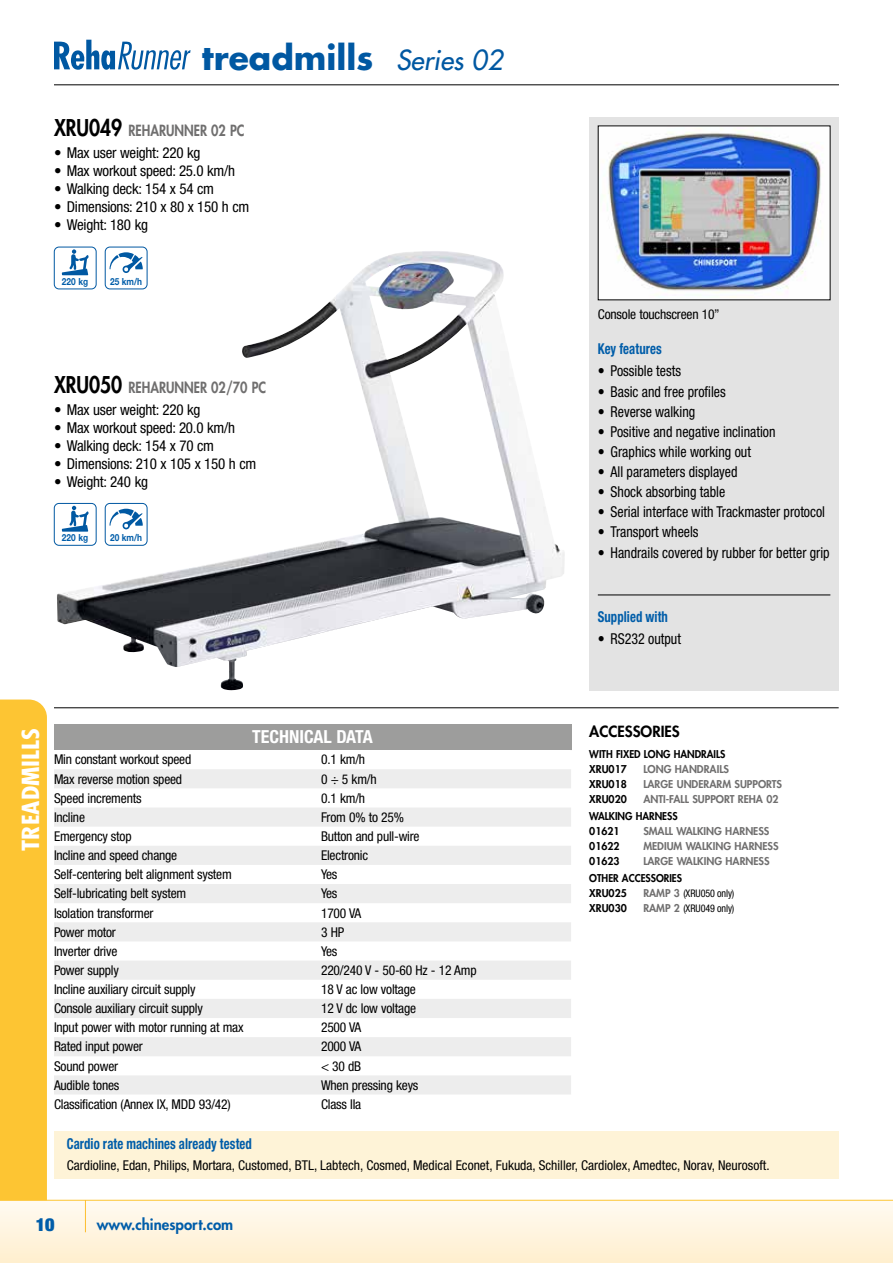
<style>
.page{position:relative;width:893px;height:1263px;background:#fff}
.page>*{position:absolute;margin:0;border:0;box-sizing:border-box;transform-origin:0 0}
.t1{font:700 33px "Futura Std";color:#0058a2}
.t2{font:700 condensed 22.95px "Futura Std";color:#fff;scale:1.18 1}
.t3{font:700 condensed 18px "Helvetica Neue LT Std";color:#fff}
.t4{font:900 condensed 18px "Helvetica Neue LT Std";color:#005da9}
.t5{font:condensed 15px "Helvetica Neue LT Std";color:#000;scale:.93 1}
.t6{font:condensed 15px "Helvetica Neue LT Std";color:#000}
.t7{font:700 condensed 15px "Helvetica Neue LT Std";letter-spacing:.005em;color:#005da9;scale:.85 1}
.t8{font:800 15px "Futura Std";color:#706f6f;scale:.85 1}
.t9{font:800 15px "Futura Std";color:#005da9}
.t10{font:800 15px "Futura Std";color:#000}
.t11{font:condensed 13.5px "Helvetica Neue LT Std";letter-spacing:-.015em;color:#000}
.t12{font:800 10.5px "Futura Std";color:#706f6f}
.t13{font:800 10.5px/15px "Futura Std";color:#000;scale:.95 1}
.t14{font:condensed 10.5px "Helvetica Neue LT Std";letter-spacing:-.015em;color:#000;scale:.96 1}
.t15{font:800 10.5px "Futura Std";color:#000}
.t16{font:700 9.75px "Helvetica Neue LT Std";color:#005da9;scale:.85 1}
.s1{font-weight:500;font-style:italic;font-size:27px}
.s2{font-size:22.5px;color:#000}
.s3{font-family:"Futura Std";font-weight:800;font-stretch:normal;color:#706f6f}
</style>
<div class="page">
<div style="left:0;top:1200px;width:893px;height:63px;background:linear-gradient(to bottom,#fffbf2,#ffefce)"></div>
<div style="left:0;top:699px;width:47px;height:501px;background:#fdc533"></div>
<hr style="left:0;top:1200px;width:893px;height:1px;background:#fdc533">
<hr style="left:85px;top:1200px;width:1px;height:32px;background:#fdc533">
<hr style="left:54px;top:85px;width:785px;height:1px;background:#000">
<div style="left:54px;top:724px;width:517px;height:26px;background:#9d9d9c"></div>
<svg style="left:54px;top:769px;width:517px;height:325px;fill:#ededed"></svg>
<svg style="left:571px;top:724px;width:1px;height:26px"></svg>
<hr style="left:54px;top:707px;width:785px;height:1px;background:#000">
<div style="left:589px;top:117px;width:249px;height:574px;background:#e3e3e3"></div>
<hr style="left:598px;top:595px;width:232px;height:1px;background:#000">
<img style="left:57px;top:252px;width:487px;height:438px">
<div style="left:105px;top:247px;width:42px;height:42px;background:#fff;border-radius:5px"></div>
<div style="left:105px;top:247px;width:42px;height:42px;border:1px solid #0058a2;border-radius:5px"></div>
<svg style="left:110px;top:252px;width:33px;height:21px"></svg>
<div style="left:54px;top:247px;width:42px;height:42px;background:#fff;border-radius:5px"></div>
<div style="left:54px;top:247px;width:42px;height:42px;border:1px solid #0058a2;border-radius:5px"></div>
<svg style="left:62px;top:249px;width:27px;height:26px"></svg>
<img style="left:600px;top:128px;width:228px;height:170px">
<div style="left:105px;top:503px;width:42px;height:42px;background:#fff;border-radius:5px"></div>
<div style="left:105px;top:503px;width:42px;height:43px;border:1px solid #0058a2;border-radius:5px"></div>
<svg style="left:110px;top:509px;width:33px;height:21px"></svg>
<div style="left:54px;top:503px;width:42px;height:42px;background:#fff;border-radius:5px"></div>
<div style="left:54px;top:503px;width:42px;height:43px;border:1px solid #0058a2;border-radius:5px"></div>
<svg style="left:62px;top:506px;width:27px;height:26px"></svg>
<div style="left:54px;top:1131px;width:785px;height:48px;background:#fef3d7"></div>
<svg style="left:54px;top:40px;width:137px;height:30px"></svg>
<h1 class="t1" style="left:202px;top:35px;width:302px">treadmills <span class="s1">Series 02</span></h1>
<p class="t8" style="left:54px;top:120px;width:226px"><span class="s2">XRU049</span> REHARUNNER 02 PC</p>
<p class="t6" style="left:54px;top:144px;width:148px">• Max user weight: 220 kg</p>
<p class="t6" style="left:54px;top:162px;width:182px">• Max workout speed: 25.0 km/h</p>
<p class="t6" style="left:54px;top:180px;width:162px">• Walking deck: 154 x 54 cm</p>
<p class="t6" style="left:54px;top:198px;width:197px">• Dimensions: 210 x 80 x 150 h cm</p>
<p class="t6" style="left:54px;top:216px;width:96px">• Weight: 180 kg</p>
<p class="t16" style="left:62px;top:275px;width:32px">220 kg</p>
<p class="t16" style="left:110px;top:275px;width:39px">25 km/h</p>
<p class="t8" style="left:54px;top:378px;width:251px"><span class="s2">XRU050</span> REHARUNNER 02/70 PC</p>
<p class="t6" style="left:54px;top:401px;width:148px">• Max user weight: 220 kg</p>
<p class="t6" style="left:54px;top:419px;width:182px">• Max workout speed: 20.0 km/h</p>
<p class="t6" style="left:54px;top:437px;width:162px">• Walking deck: 154 x 70 cm</p>
<p class="t6" style="left:54px;top:455px;width:204px">• Dimensions: 210 x 105 x 150 h cm</p>
<p class="t6" style="left:54px;top:473px;width:96px">• Weight: 240 kg</p>
<p class="t16" style="left:62px;top:532px;width:32px">220 kg</p>
<p class="t16" style="left:110px;top:532px;width:39px">20 km/h</p>
<p class="t11" style="left:598px;top:306px;width:123px">Console touchscreen 10”</p>
<p class="t7" style="left:598px;top:340px;width:77px">Key features</p>
<p class="t5" style="left:598px;top:362px;width:91px">• Possible tests</p>
<p class="t5" style="left:598px;top:383px;width:139px">• Basic and free profiles</p>
<p class="t5" style="left:598px;top:403px;width:106px">• Reverse walking</p>
<p class="t5" style="left:598px;top:423px;width:193px">• Positive and negative inclination</p>
<p class="t5" style="left:598px;top:443px;width:166px">• Graphics while working out</p>
<p class="t5" style="left:598px;top:463px;width:152px">• All parameters displayed</p>
<p class="t5" style="left:598px;top:483px;width:138px">• Shock absorbing table</p>
<p class="t5" style="left:598px;top:503px;width:246px">• Serial interface with Trackmaster protocol</p>
<p class="t5" style="left:598px;top:523px;width:110px">• Transport wheels</p>
<p class="t5" style="left:598px;top:544px;width:251px">• Handrails covered by rubber for better grip</p>
<p class="t7" style="left:598px;top:608px;width:84px">Supplied with</p>
<p class="t5" style="left:598px;top:630px;width:91px">• RS232 output</p>
<h2 class="t2" style="left:17px;top:851px;width:106px;rotate:-90deg">TREADMILLS</h2>
<h3 class="t3" style="left:252px;top:726px;width:122px">TECHNICAL DATA</h3>
<p class="t11" style="left:54px;top:752px;width:139px">Min constant workout speed</p>
<p class="t11" style="left:321px;top:752px;width:46px">0.1 km/h</p>
<p class="t11" style="left:54px;top:771px;width:130px">Max reverse motion speed</p>
<p class="t11" style="left:321px;top:771px;width:57px">0 ÷ 5 km/h</p>
<p class="t11" style="left:54px;top:790px;width:89px">Speed increments</p>
<p class="t11" style="left:321px;top:790px;width:46px">0.1 km/h</p>
<p class="t11" style="left:54px;top:809px;width:33px">Incline</p>
<p class="t11" style="left:321px;top:809px;width:84px">From 0% to 25%</p>
<p class="t11" style="left:54px;top:828px;width:79px">Emergency stop</p>
<p class="t11" style="left:321px;top:828px;width:100px">Button and pull-wire</p>
<p class="t11" style="left:54px;top:847px;width:125px">Incline and speed change</p>
<p class="t11" style="left:321px;top:847px;width:49px">Electronic</p>
<p class="t11" style="left:54px;top:867px;width:179px">Self-centering belt alignment system</p>
<p class="t11" style="left:321px;top:867px;width:18px">Yes</p>
<p class="t11" style="left:54px;top:886px;width:134px">Self-lubricating belt system</p>
<p class="t11" style="left:321px;top:886px;width:18px">Yes</p>
<p class="t11" style="left:54px;top:905px;width:101px">Isolation transformer</p>
<p class="t11" style="left:321px;top:905px;width:42px">1700 VA</p>
<p class="t11" style="left:54px;top:924px;width:63px">Power motor</p>
<p class="t11" style="left:321px;top:924px;width:25px">3 HP</p>
<p class="t11" style="left:54px;top:943px;width:65px">Inverter drive</p>
<p class="t11" style="left:321px;top:943px;width:18px">Yes</p>
<p class="t11" style="left:54px;top:962px;width:66px">Power supply</p>
<p class="t11" style="left:321px;top:962px;width:157px">220/240 V - 50-60 Hz - 12 Amp</p>
<p class="t11" style="left:54px;top:981px;width:143px">Incline auxiliary circuit supply</p>
<p class="t11" style="left:321px;top:981px;width:96px">18 V ac low voltage</p>
<p class="t11" style="left:54px;top:1000px;width:150px">Console auxiliary circuit supply</p>
<p class="t11" style="left:321px;top:1000px;width:97px">12 V dc low voltage</p>
<p class="t11" style="left:54px;top:1020px;width:191px">Input power with motor running at max</p>
<p class="t11" style="left:321px;top:1020px;width:42px">2500 VA</p>
<p class="t11" style="left:54px;top:1039px;width:90px">Rated input power</p>
<p class="t11" style="left:321px;top:1039px;width:42px">2000 VA</p>
<p class="t11" style="left:54px;top:1058px;width:66px">Sound power</p>
<p class="t11" style="left:321px;top:1058px;width:42px">&lt; 30 dB</p>
<p class="t11" style="left:54px;top:1077px;width:67px">Audible tones</p>
<p class="t11" style="left:321px;top:1077px;width:99px">When pressing keys</p>
<p class="t11" style="left:54px;top:1096px;width:178px">Classification (Annex IX, MDD 93/42)</p>
<p class="t11" style="left:321px;top:1096px;width:42px">Class IIa</p>
<p class="t10" style="left:589px;top:722px;width:92px">ACCESSORIES</p>
<p class="t13" style="left:589px;top:747px;width:145px">WITH FIXED LONG HANDRAILS<br>XRU017</p>
<p class="t12" style="left:643px;top:762px;width:87px">LONG HANDRAILS</p>
<p class="t15" style="left:589px;top:777px;width:39px">XRU018</p>
<p class="t12" style="left:643px;top:777px;width:140px">LARGE UNDERARM SUPPORTS</p>
<p class="t15" style="left:589px;top:792px;width:39px">XRU020</p>
<p class="t12" style="left:643px;top:792px;width:137px">ANTI-FALL SUPPORT REHA 02</p>
<p class="t13" style="left:589px;top:809px;width:94px">WALKING HARNESS<br>01621</p>
<p class="t12" style="left:643px;top:825px;width:128px">SMALL WALKING HARNESS</p>
<p class="t15" style="left:589px;top:840px;width:32px">01622</p>
<p class="t12" style="left:643px;top:840px;width:137px">MEDIUM WALKING HARNESS</p>
<p class="t15" style="left:589px;top:855px;width:32px">01623</p>
<p class="t12" style="left:643px;top:855px;width:128px">LARGE WALKING HARNESS</p>
<p class="t13" style="left:589px;top:871px;width:99px">OTHER ACCESSORIES<br>XRU025</p>
<p class="t14" style="left:643px;top:887px;width:96px"><span class="s3">RAMP 3</span> (XRU050 only)</p>
<p class="t15" style="left:589px;top:902px;width:39px">XRU030</p>
<p class="t14" style="left:643px;top:902px;width:96px"><span class="s3">RAMP 2</span> (XRU049 only)</p>
<p class="t7" style="left:67px;top:1135px;width:219px">Cardio rate machines already tested</p>
<p class="t11" style="left:67px;top:1157px;width:704px">Cardioline, Edan, Philips, Mortara, Customed, BTL, Labtech, Cosmed, Medical Econet, Fukuda, Schiller, Cardiolex, Amedtec, Norav, Neurosoft.</p>
<h3 class="t4" style="left:36px;top:1213px;width:20px">10</h3>
<p class="t9" style="left:97px;top:1215px;width:138px">www.chinesport.com</p>
</div>
